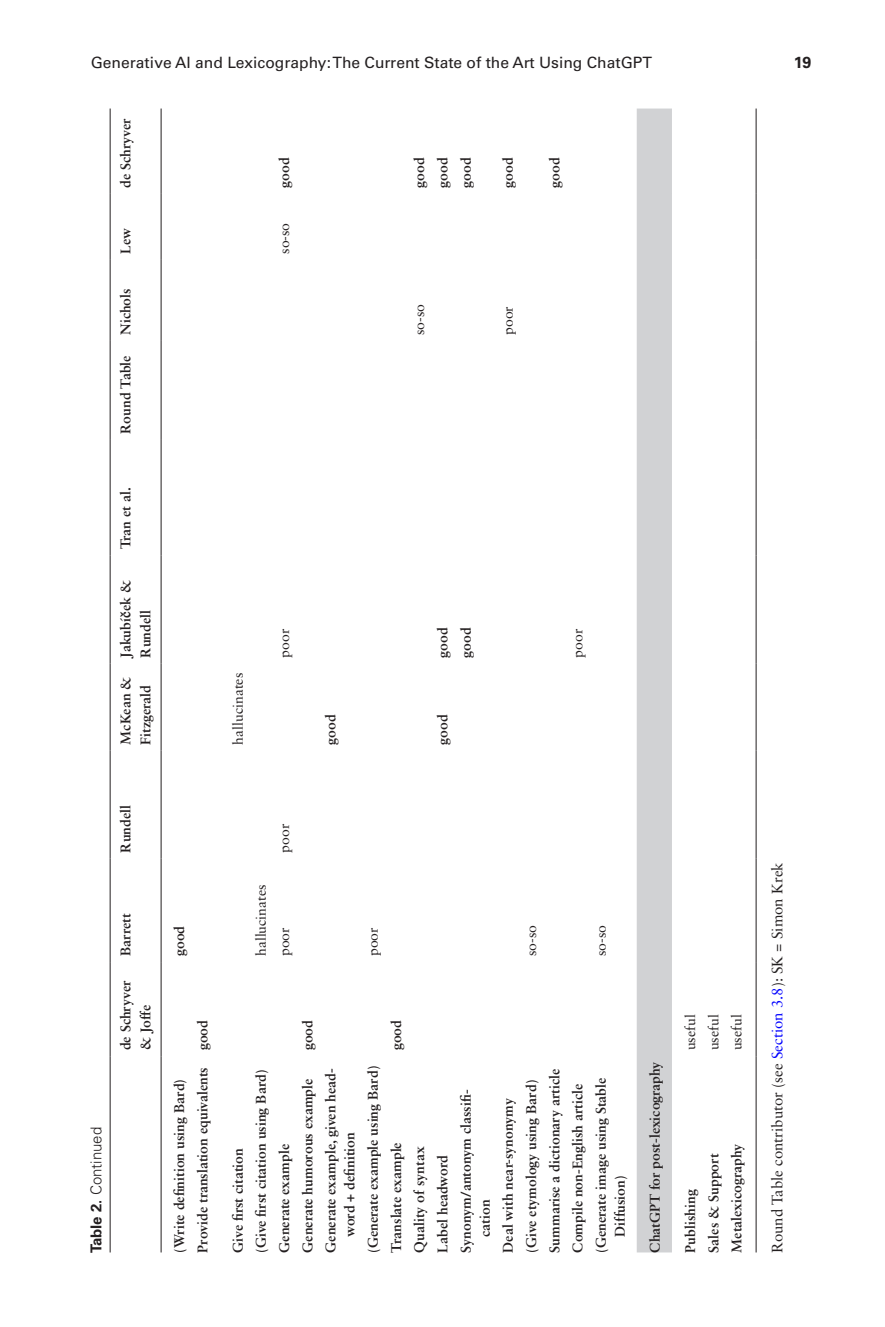
<style>
.page{position:relative;width:885px;height:1327px;background:#fff}
.page>*{position:absolute;margin:0;border:0;box-sizing:border-box;transform-origin:0 0}
.t1{font:700 16px "Univers LT Std";color:#231f20}
.t2{font:15.6px "Univers LT Std";color:#231f20}
.t3{font:15px "Sabon LT Std";color:#231f20}
.t4{font:300 15px "Univers LT Std";color:#231f20}
.t5{font:700 14px/20px "Sabon LT Std";color:#231f20}
.t6{font:14px "Sabon LT Std";color:#231f20}
.s1{font-family:"Gandhari Unicode"}
.s2{font-weight:700}
.s3{color:#00f}
</style>
<div class="page">
<div style="left:636px;top:109px;width:36px;height:1143px;background:#d1d2d4"></div>
<hr style="left:110px;top:1056px;width:1px;height:196px;background:#231f20">
<hr style="left:161px;top:1056px;width:1px;height:196px;background:#231f20">
<hr style="left:110px;top:962px;width:1px;height:94px;background:#231f20">
<hr style="left:161px;top:962px;width:1px;height:94px;background:#231f20">
<hr style="left:110px;top:858px;width:1px;height:104px;background:#231f20">
<hr style="left:161px;top:858px;width:1px;height:104px;background:#231f20">
<hr style="left:110px;top:750px;width:1px;height:108px;background:#231f20">
<hr style="left:161px;top:750px;width:1px;height:108px;background:#231f20">
<hr style="left:110px;top:663px;width:1px;height:87px;background:#231f20">
<hr style="left:161px;top:663px;width:1px;height:87px;background:#231f20">
<hr style="left:110px;top:555px;width:1px;height:108px;background:#231f20">
<hr style="left:161px;top:555px;width:1px;height:108px;background:#231f20">
<hr style="left:110px;top:440px;width:1px;height:115px;background:#231f20">
<hr style="left:161px;top:440px;width:1px;height:115px;background:#231f20">
<hr style="left:110px;top:341px;width:1px;height:99px;background:#231f20">
<hr style="left:161px;top:341px;width:1px;height:99px;background:#231f20">
<hr style="left:110px;top:260px;width:1px;height:81px;background:#231f20">
<hr style="left:161px;top:260px;width:1px;height:81px;background:#231f20">
<hr style="left:110px;top:194px;width:1px;height:66px;background:#231f20">
<hr style="left:161px;top:194px;width:1px;height:66px;background:#231f20">
<hr style="left:110px;top:109px;width:1px;height:85px;background:#231f20">
<hr style="left:161px;top:109px;width:1px;height:85px;background:#231f20">
<hr style="left:755px;top:1056px;width:1px;height:196px;background:#231f20">
<hr style="left:755px;top:962px;width:1px;height:94px;background:#231f20">
<hr style="left:755px;top:858px;width:1px;height:104px;background:#231f20">
<hr style="left:755px;top:750px;width:1px;height:108px;background:#231f20">
<hr style="left:755px;top:663px;width:1px;height:87px;background:#231f20">
<hr style="left:755px;top:555px;width:1px;height:108px;background:#231f20">
<hr style="left:755px;top:440px;width:1px;height:115px;background:#231f20">
<hr style="left:755px;top:341px;width:1px;height:99px;background:#231f20">
<hr style="left:755px;top:260px;width:1px;height:81px;background:#231f20">
<hr style="left:755px;top:194px;width:1px;height:66px;background:#231f20">
<hr style="left:755px;top:109px;width:1px;height:85px;background:#231f20">
<p class="t2" style="left:91px;top:53px;width:562px">Generative AI and Lexicography: The Current State of the Art Using ChatGPT</p>
<p class="t1" style="left:793px;top:53px;width:19px">19</p>
<p class="t5" style="left:115px;top:188px;width:71px;rotate:-90deg">de Schryver</p>
<p class="t5" style="left:115px;top:254px;width:27px;rotate:-90deg">Lew</p>
<p class="t5" style="left:115px;top:335px;width:48px;rotate:-90deg">Nichols</p>
<p class="t5" style="left:115px;top:434px;width:80px;rotate:-90deg">Round Table</p>
<p class="t5" style="left:115px;top:549px;width:64px;rotate:-90deg">Tran et al.</p>
<p class="t5" style="left:115px;top:657px;width:79px;rotate:-90deg">Jakubí<span class="s1">č</span>ek &amp;<br>Rundell</p>
<p class="t5" style="left:115px;top:744px;width:70px;rotate:-90deg">McKean &amp;<br>Fitzgerald</p>
<p class="t5" style="left:274px;top:188px;width:32px;rotate:-90deg">good</p>
<p class="t6" style="left:276px;top:254px;width:33px;rotate:-90deg">so-so</p>
<p class="t5" style="left:409px;top:188px;width:32px;rotate:-90deg">good</p>
<p class="t5" style="left:432px;top:188px;width:32px;rotate:-90deg">good</p>
<p class="t5" style="left:455px;top:188px;width:32px;rotate:-90deg">good</p>
<p class="t5" style="left:497px;top:188px;width:32px;rotate:-90deg">good</p>
<p class="t5" style="left:544px;top:188px;width:32px;rotate:-90deg">good</p>
<p class="t6" style="left:411px;top:335px;width:33px;rotate:-90deg">so-so</p>
<p class="t6" style="left:499px;top:335px;width:30px;rotate:-90deg">poor</p>
<p class="t6" style="left:229px;top:744px;width:73px;rotate:-90deg">hallucinates</p>
<p class="t6" style="left:276px;top:657px;width:30px;rotate:-90deg">poor</p>
<p class="t5" style="left:320px;top:744px;width:32px;rotate:-90deg">good</p>
<p class="t5" style="left:432px;top:657px;width:32px;rotate:-90deg">good</p>
<p class="t5" style="left:455px;top:657px;width:32px;rotate:-90deg">good</p>
<p class="t5" style="left:432px;top:744px;width:32px;rotate:-90deg">good</p>
<p class="t6" style="left:569px;top:657px;width:30px;rotate:-90deg">poor</p>
<p class="t5" style="left:115px;top:852px;width:49px;rotate:-90deg">Rundell</p>
<p class="t5" style="left:115px;top:956px;width:44px;rotate:-90deg">Barrett</p>
<p class="t5" style="left:115px;top:1050px;width:71px;rotate:-90deg">de Schryver &amp; Joffe</p>
<p class="t4" style="left:87px;top:1253px;width:128px;rotate:-90deg"><span class="s2">Table 2.</span> Continued</p>
<p class="t5" style="left:169px;top:956px;width:32px;rotate:-90deg">good</p>
<p class="t5" style="left:169px;top:1252px;width:175px;rotate:-90deg">(Write definition using Bard)</p>
<p class="t5" style="left:192px;top:1252px;width:234px;rotate:-90deg">Provide translation equivalents good</p>
<p class="t6" style="left:253px;top:956px;width:73px;rotate:-90deg">hallucinates</p>
<p class="t6" style="left:276px;top:852px;width:30px;rotate:-90deg">poor</p>
<p class="t6" style="left:276px;top:956px;width:30px;rotate:-90deg">poor</p>
<p class="t6" style="left:364px;top:956px;width:30px;rotate:-90deg">poor</p>
<p class="t6" style="left:523px;top:956px;width:33px;rotate:-90deg">so-so</p>
<p class="t6" style="left:592px;top:956px;width:33px;rotate:-90deg">so-so</p>
<p class="t5" style="left:227px;top:1252px;width:106px;rotate:-90deg">Give first citation</p>
<p class="t5" style="left:251px;top:1252px;width:185px;rotate:-90deg">(Give first citation using Bard)</p>
<p class="t5" style="left:274px;top:1252px;width:110px;rotate:-90deg">Generate example</p>
<p class="t5" style="left:297px;top:1050px;width:32px;rotate:-90deg">good</p>
<p class="t5" style="left:297px;top:1252px;width:175px;rotate:-90deg">Generate humorous example</p>
<p class="t5" style="left:321px;top:1237px;width:170px;line-height:19px;text-indent:-16px;rotate:-90deg">Generate example, given head&shy;word + definition</p>
<p class="t5" style="left:362px;top:1252px;width:188px;rotate:-90deg">(Generate example using Bard)</p>
<p class="t5" style="left:386px;top:1050px;width:32px;rotate:-90deg">good</p>
<p class="t5" style="left:386px;top:1252px;width:112px;rotate:-90deg">Translate example</p>
<p class="t5" style="left:409px;top:1252px;width:107px;rotate:-90deg">Quality of syntax</p>
<p class="t5" style="left:432px;top:1252px;width:99px;rotate:-90deg">Label headword</p>
<p class="t5" style="left:456px;top:1237px;width:149px;line-height:19px;text-indent:-16px;rotate:-90deg">Synonym/antonym classifi&shy;cation</p>
<p class="t5" style="left:497px;top:1252px;width:156px;rotate:-90deg">Deal with near-synonymy</p>
<p class="t5" style="left:521px;top:1252px;width:174px;rotate:-90deg">(Give etymology using Bard)</p>
<p class="t5" style="left:544px;top:1252px;width:185px;rotate:-90deg">Summarise a dictionary article</p>
<p class="t5" style="left:567px;top:1252px;width:170px;rotate:-90deg">Compile non-English article</p>
<p class="t5" style="left:591px;top:1237px;width:160px;line-height:19px;text-indent:-16px;rotate:-90deg">(Generate image using Stable<br>Diffusion)</p>
<p class="t5" style="left:644px;top:1252px;width:192px;rotate:-90deg">ChatGPT for post-lexicography</p>
<p class="t6" style="left:682px;top:1050px;width:37px;rotate:-90deg">useful</p>
<p class="t6" style="left:705px;top:1050px;width:37px;rotate:-90deg">useful</p>
<p class="t6" style="left:728px;top:1050px;width:37px;rotate:-90deg">useful</p>
<p class="t5" style="left:680px;top:1252px;width:65px;rotate:-90deg">Publishing</p>
<p class="t5" style="left:703px;top:1252px;width:100px;rotate:-90deg">Sales &amp; Support</p>
<p class="t5" style="left:726px;top:1252px;width:110px;rotate:-90deg">Metalexicography</p>
<p class="t3" style="left:768px;top:1253px;width:392px;rotate:-90deg">Round Table contributor (see <span class="s3">Section 3.8</span>): SK = Simon Krek</p>
</div>
